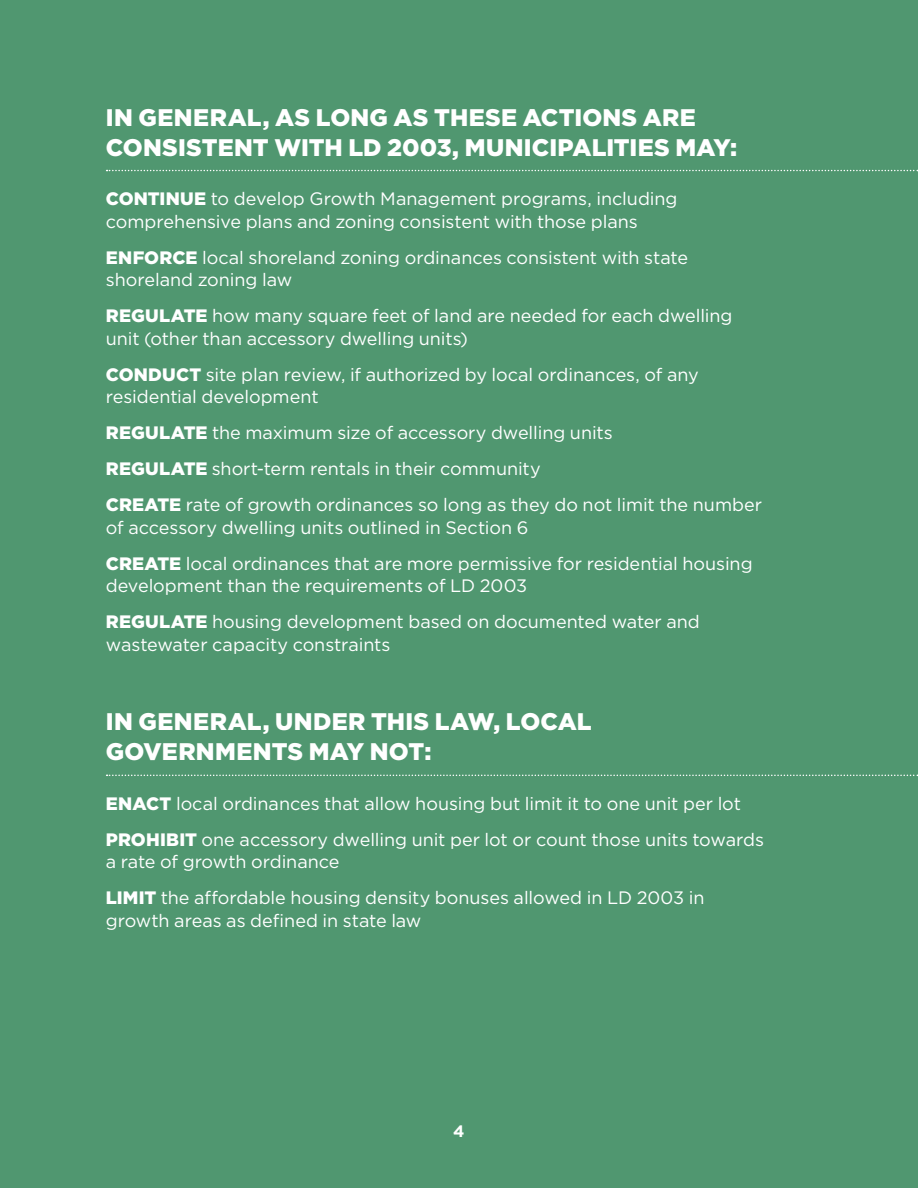
<style>
.page{position:relative;width:918px;height:1188px;background:#509770}
.page>*{position:absolute;margin:0;border:0;box-sizing:border-box;transform-origin:0 0}
.t1{font:900 24px/30px "Gotham";letter-spacing:.005em;color:#fff}
.t2{font:18px/36px "Gotham";letter-spacing:-.005em;color:#fff}
.t3{font:700 16.5px "Gotham";color:#fff}
.s1{font-weight:900}
</style>
<div class="page">
<svg style="left:107px;top:170px;width:811px;height:1px"></svg>
<svg style="left:107px;top:775px;width:811px;height:1px"></svg>
<h1 class="t1" style="left:106px;top:101px;width:633px">IN GENERAL, AS LONG AS THESE ACTIONS ARE<br>CONSISTENT WITH LD 2003, MUNICIPALITIES MAY:</h1>
<p class="t2" style="left:106px;top:187px;width:573px;line-height:22.5px"><span class="s1">CONTINUE</span> to develop Growth Management programs, including comprehensive plans and zoning consistent with those plans</p>
<p class="t2" style="left:106px;top:246px;width:584px;line-height:22.5px"><span class="s1">ENFORCE</span> local shoreland zoning ordinances consistent with state shoreland zoning law</p>
<p class="t2" style="left:106px;top:304px;width:628px;line-height:22.5px"><span class="s1">REGULATE</span> how many square feet of land are needed for each dwelling unit (other than accessory dwelling units)</p>
<p class="t2" style="left:106px;top:363px;width:594px;line-height:22.5px"><span class="s1">CONDUCT</span> site plan review, if authorized by local ordinances, of any residential development</p>
<p class="t2" style="left:106px;top:414px;width:658px"><span class="s1">REGULATE</span> the maximum size of accessory dwelling units<br><span class="s1">REGULATE</span> short-term rentals in their community<br><span class="s1">CREATE</span> rate of growth ordinances so long as they do not limit the number</p>
<p class="t2" style="left:106px;top:509px;width:648px">of accessory dwelling units outlined in Section 6<br><span class="s1">CREATE</span> local ordinances that are more permissive for residential housing</p>
<p class="t2" style="left:106px;top:567px;width:596px">development than the requirements of LD 2003<br><span class="s1">REGULATE</span> housing development based on documented water and</p>
<p class="t2" style="left:106px;top:626px;width:286px">wastewater capacity constraints</p>
<h1 class="t1" style="left:106px;top:706px;width:487px">IN GENERAL, UNDER THIS LAW, LOCAL<br>GOVERNMENTS MAY NOT:</h1>
<p class="t2" style="left:106px;top:785px;width:660px"><span class="s1">ENACT</span> local ordinances that allow housing but limit it to one unit per lot<br><span class="s1">PROHIBIT</span> one accessory dwelling unit per lot or count those units towards</p>
<p class="t2" style="left:106px;top:843px;width:600px">a rate of growth ordinance<br><span class="s1">LIMIT</span> the affordable housing density bonuses allowed in LD 2003 in</p>
<p class="t2" style="left:106px;top:902px;width:317px">growth areas as defined in state law</p>
<p class="t3" style="left:453px;top:1121px;width:13px">4</p>
</div>
